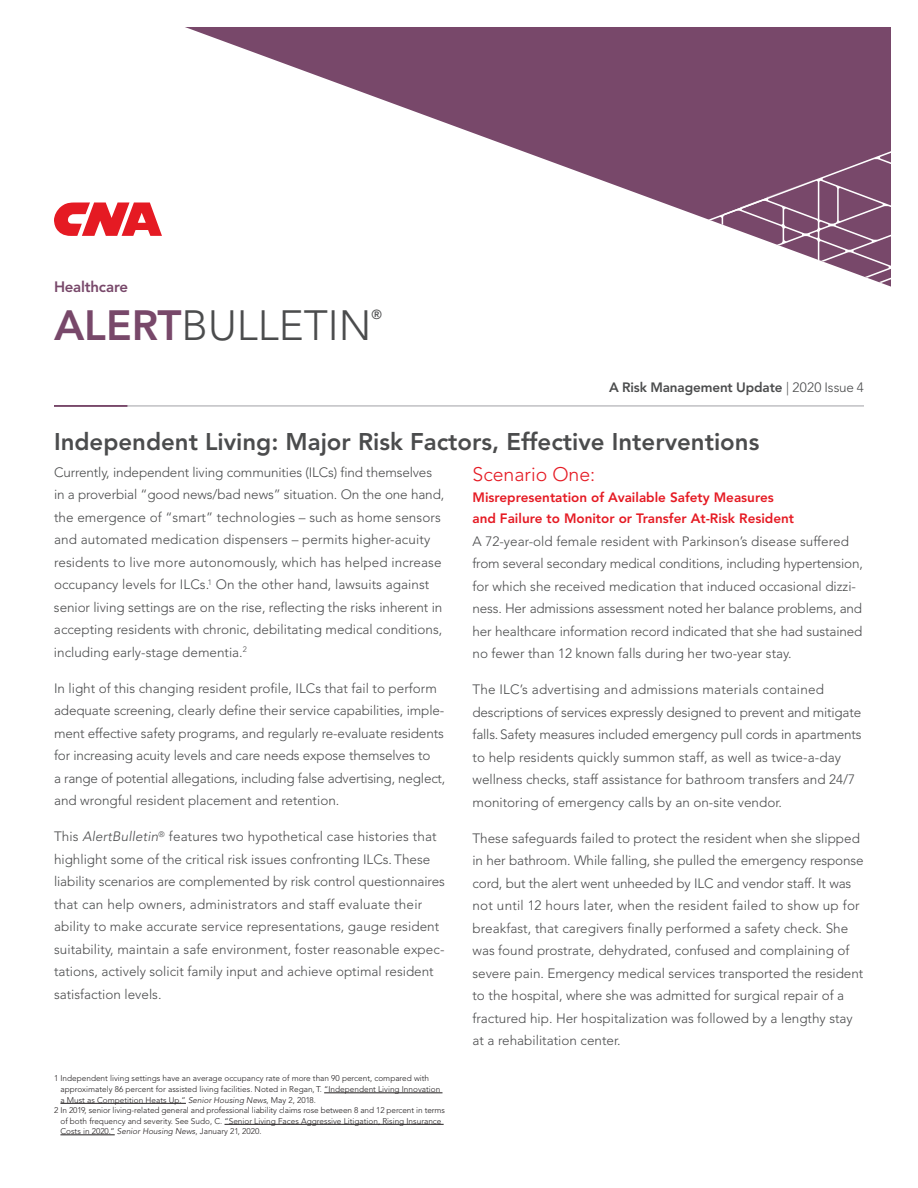
<style>
.page{position:relative;width:918px;height:1188px;background:#fff}
.page>*{position:absolute;margin:0;border:0;box-sizing:border-box;transform-origin:0 0}
.t1{font:300 42px "Avenir LT Std";color:#4b4c4d}
.t2{font:800 24px "Avenir LT Std";color:#4b4c4d}
.t3{font:300 19.5px "Avenir LT Std";color:#e51a23}
.t4{font:800 15px "Avenir LT Std";letter-spacing:-.015em;color:#78486a}
.t5{font:300 13.5px/22.5px "Avenir LT Std";color:#4b4c4d}
.t6{font:800 13.5px/21px "Avenir LT Std";color:#e51a23}
.t7{font:800 13.5px "Avenir LT Std";letter-spacing:-.01em;color:#4b4c4d}
.t8{font:500 13.05px "Avenir LT Std";color:#4b4c4d}
.t9{font:300 8.25px "Avenir LT Std";color:#231f20}
.s1{font-weight:800;color:#78486a}
.s2{font-weight:300}
.s3{font-style:italic}
</style>
<div class="page">
<hr style="left:54px;top:406px;width:810px;height:1px;background:#a0a1a5">
<hr style="left:54px;top:405px;width:73px;height:2px;background:#78486a">
<svg style="left:54px;top:202px;width:108px;height:34px"></svg>
<svg style="left:185px;top:27px;width:706px;height:96px;fill:#78486a"></svg>
<svg style="left:446px;top:93px;width:445px;height:194px"></svg>
<hr style="left:324px;top:1093px;width:119px;height:1px;background:#231f20">
<hr style="left:60px;top:1103px;width:126px;height:1px;background:#231f20">
<hr style="left:225px;top:1124px;width:219px;height:1px;background:#231f20">
<hr style="left:60px;top:1135px;width:55px;height:1px;background:#231f20">
<p class="t4" style="left:54px;top:278px;width:76px">Healthcare</p>
<h1 class="t1" style="left:54px;top:300px;width:319px"><span class="s1">ALERT</span>BULLETIN</h1>
<p class="t8" style="left:371px;top:307px;width:12px">®</p>
<p class="t7" style="left:609px;top:379px;width:256px">A Risk Management Update <span class="s2">| 2020 Issue 4</span></p>
<h2 class="t2" style="left:54px;top:428px;width:707px">Independent Living: Major Risk Factors, Effective Interventions</h2>
<p class="t5" style="left:54px;top:461px;width:392px">Currently, independent living communities (ILCs) find themselves in a proverbial “good news/bad news” situation. On the one hand, the emergence of “smart” technologies – such as home sensors and automated medication dispensers – permits higher-acuity residents to live more autonomously, which has helped increase occupancy levels for ILCs.<sup>1</sup> On the other hand, lawsuits against senior living settings are on the rise, reflecting the risks inherent in accepting residents with chronic, debilitating medical conditions, including early-stage dementia.<sup>2</sup></p>
<p class="t5" style="left:54px;top:677px;width:393px">In light of this changing resident profile, ILCs that fail to perform adequate screening, clearly define their service capabilities, imple&shy;ment effective safety programs, and regularly re-evaluate residents for increasing acuity levels and care needs expose themselves to<br>a range of potential allegations, including false advertising, neglect, and wrongful resident placement and retention.</p>
<p class="t5" style="left:54px;top:825px;width:392px">This <span class="s3">AlertBulletin</span><sup>®</sup> features two hypothetical case histories that highlight some of the critical risk issues confronting ILCs. These liability scenarios are complemented by risk control questionnaires that can help owners, administrators and staff evaluate their ability to make accurate service representations, gauge resident suitability, maintain a safe environment, foster reasonable expec&shy;tations, actively solicit family input and achieve optimal resident satisfaction levels.</p>
<h3 class="t3" style="left:472px;top:463px;width:124px">Scenario One:</h3>
<p class="t6" style="left:472px;top:487px;width:323px">Misrepresentation of Available Safety Measures and Failure to Monitor or Transfer At-Risk Resident</p>
<p class="t5" style="left:472px;top:530px;width:392px">A 72-year-old female resident with Parkinson’s disease suffered from several secondary medical conditions, including hypertension, for which she received medication that induced occasional dizzi&shy;ness. Her admissions assessment noted her balance problems, and her healthcare information record indicated that she had sustained no fewer than 12 known falls during her two-year stay.</p>
<p class="t5" style="left:472px;top:679px;width:391px">The ILC’s advertising and admissions materials contained descriptions of services expressly designed to prevent and mitigate falls. Safety measures included emergency pull cords in apartments to help residents quickly summon staff, as well as twice-a-day wellness checks, staff assistance for bathroom transfers and 24/7 monitoring of emergency calls by an on-site vendor.</p>
<p class="t5" style="left:472px;top:827px;width:393px">These safeguards failed to protect the resident when she slipped in her bathroom. While falling, she pulled the emergency response cord, but the alert went unheeded by ILC and vendor staff. It was not until 12 hours later, when the resident failed to show up for breakfast, that caregivers finally performed a safety check. She was found prostrate, dehydrated, confused and complaining of severe pain. Emergency medical services transported the resident to the hospital, where she was admitted for surgical repair of a fractured hip. Her hospitalization was followed by a lengthy stay at a rehabilitation center.</p>
<p class="t9" style="left:54px;top:1074px;width:377px">1 Independent living settings have an average occupancy rate of more than 90 percent, compared with</p>
<p class="t9" style="left:60px;top:1084px;width:381px">approximately 86 percent for assisted living facilities. Noted in Regan, T. “Independent Living Innovation</p>
<p class="t9" style="left:60px;top:1095px;width:257px">a Must as Competition Heats Up.” <span class="s3">Senior Housing News</span>, May 2, 2018.</p>
<p class="t9" style="left:54px;top:1105px;width:392px">2 In 2019, senior living-related general and professional liability claims rose between 8 and 12 percent in terms</p>
<p class="t9" style="left:60px;top:1116px;width:383px">of both frequency and severity. See Sudo, C. “Senior Living Faces Aggressive Litigation, Rising Insurance</p>
<p class="t9" style="left:60px;top:1126px;width:203px">Costs in 2020.” <span class="s3">Senior Housing News</span>, January 21, 2020.</p>
</div>
